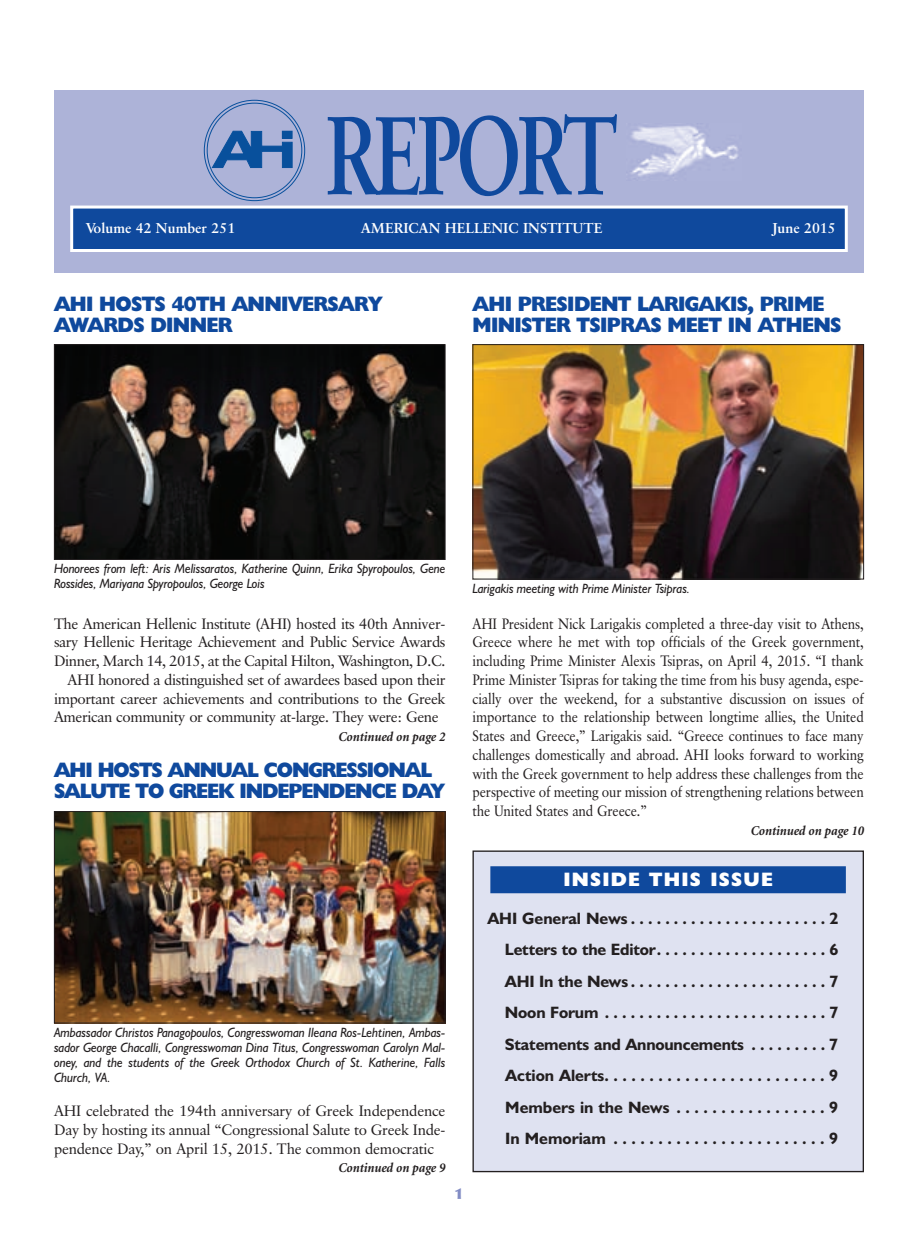
<style>
.page{position:relative;width:918px;height:1242px;background:#fff}
.page>*{position:absolute;margin:0;border:0;box-sizing:border-box;transform-origin:0 0}
.t1{font:700 111px "Classical Garamond BT";letter-spacing:-.055em;color:#0f499d;scale:.7 1}
.t2{font:800 21px/21px "Humanist 521 BT";letter-spacing:-.035em;color:#0f499d;scale:.95 1}
.t3{font:800 19.5px "Humanist 521 BT";letter-spacing:.065em;color:#fff}
.t4{font:700 16.5px/31.5px "Humanist 521 BT";color:#231f20;text-align:justify}
.t5{font:15px/18.8px "Classical Garamond BT";letter-spacing:-.03em;color:#231f20;text-align:justify;scale:.9 1}
.t6{font:15px/18.8px "Classical Garamond BT";letter-spacing:-.03em;color:#231f20;text-align:justify}
.t7{font:900 15px "Optima";color:#828cc4}
.t8{font:700 14.25px "Classical Garamond BT";color:#fff}
.t9{font:italic 13.5px/15px "Humanist 521 BT";letter-spacing:-.015em;color:#231f20;scale:.95 1}
.t10{font:italic 700 13.5px "Minion";letter-spacing:-.01em;color:#231f20;scale:.95 1}
</style>
<div class="page">
<div style="left:54px;top:90px;width:810px;height:183px;background:#adb3d8"></div>
<svg style="left:211px;top:130px;width:82px;height:38px"></svg>
<div style="left:282px;top:131px;width:10px;height:7px;background:#08509c"></div>
<div style="left:282px;top:131px;width:10px;height:8px;border:1px solid #08509c"></div>
<img style="left:631px;top:125px;width:107px;height:52px">
<div style="left:73px;top:209px;width:772px;height:40px;background:#0f499d"></div>
<div style="left:70px;top:206px;width:778px;height:46px;border:3px solid #fff"></div>
<div style="left:473px;top:851px;width:390px;height:321px;background:#dfe2f1"></div>
<div style="left:473px;top:850px;width:391px;height:322px;border:1px solid #231f20"></div>
<div style="left:490px;top:866px;width:356px;height:27px;background:#0f499d"></div>
<img style="left:474px;top:346px;width:388px;height:231px">
<div style="left:472px;top:344px;width:392px;height:235px;border:1px solid #231f20"></div>
<img style="left:56px;top:346px;width:388px;height:212px">
<div style="left:54px;top:344px;width:392px;height:216px;border:1px solid #231f20"></div>
<img style="left:56px;top:813px;width:388px;height:208px">
<div style="left:54px;top:811px;width:392px;height:212px;border:1px solid #231f20"></div>
<h1 class="t1" style="left:326px;top:111px;width:419px">REPORT</h1>
<p class="t8" style="left:86px;top:222px;width:151px">Volume 42 Number 251</p>
<p class="t8" style="left:361px;top:222px;width:243px">AMERICAN HELLENIC INSTITUTE</p>
<p class="t8" style="left:772px;top:222px;width:65px">June 2015</p>
<h2 class="t2" style="left:54px;top:296px;width:347px">AHI HOSTS 40TH ANNIVERSARY<br>AWARDS DINNER</h2>
<h2 class="t2" style="left:473px;top:296px;width:390px">AHI PRESIDENT LARIGAKIS, PRIME<br>MINISTER TSIPRAS MEET IN ATHENS</h2>
<p class="t9" style="left:54px;top:563px;width:414px">Honorees from left: Aris Melissaratos, Katherine Quinn, Erika Spyropoulos, Gene<br>Rossides, Mariyana Spyropoulos, George Lois</p>
<p class="t6" style="left:54px;top:615px;width:393px">The American Hellenic Institute (AHI) hosted its 40th Anniver-</p>
<p class="t6" style="left:54px;top:634px;width:393px">sary Hellenic Heritage Achievement and Public Service Awards</p>
<p class="t6" style="left:54px;top:653px;width:393px">Dinner, March 14, 2015, at the Capital Hilton, Washington, D.C.</p>
<p class="t6" style="left:68px;top:671px;width:380px">AHI honored a distinguished set of awardees based upon their</p>
<p class="t6" style="left:54px;top:690px;width:393px">important career achievements and contributions to the Greek</p>
<p class="t6" style="left:54px;top:709px;width:386px">American community or community at-large. They were: Gene</p>
<h2 class="t2" style="left:54px;top:762px;width:413px">AHI HOSTS ANNUAL CONGRESSIONAL<br>SALUTE TO GREEK INDEPENDENCE DAY</h2>
<p class="t10" style="left:339px;top:731px;width:114px">Continued on page 2</p>
<p class="t9" style="left:473px;top:582px;width:231px">Larigakis meeting with Prime Minister Tsipras.</p>
<p class="t5" style="left:473px;top:615px;width:436px">AHI President Nick Larigakis completed a three-day visit to Athens, Greece where he met with top officials of the Greek government, including Prime Minister Alexis Tsipras, on April 4, 2015. “I thank Prime Minister Tsipras for taking the time from his busy agenda, espe&shy;cially over the weekend, for a substantive discussion on issues of importance to the relationship between longtime allies, the United States and Greece,” Larigakis said. “Greece continues to face many challenges domestically and abroad. AHI looks forward to working with the Greek government to help address these challenges from the perspective of meeting our mission of strengthening relations between the United States and Greece.”</p>
<p class="t10" style="left:751px;top:825px;width:121px">Continued on page 10</p>
<p class="t9" style="left:54px;top:1026px;width:414px;text-align:justify">Ambassador Christos Panagopoulos, Congresswoman Ileana Ros-Lehtinen, Ambas&shy;sador George Chacalli, Congresswoman Dina Titus, Congresswoman Carolyn Mal&shy;oney, and the students of the Greek Orthodox Church of St. Katherine, Falls Church, VA.</p>
<p class="t6" style="left:54px;top:1103px;width:393px">AHI celebrated the 194th anniversary of Greek Independence Day by hosting its annual “Congressional Salute to Greek Inde&shy;pendence Day,” on April 15, 2015. The common democratic</p>
<p class="t10" style="left:339px;top:1163px;width:114px">Continued on page 9</p>
<p class="t7" style="left:455px;top:1188px;width:10px">1</p>
<h3 class="t3" style="left:563px;top:873px;width:211px">INSIDE THIS ISSUE</h3>
<p class="t4" style="left:505px;top:904px;width:335px;text-indent:-18px">AHI General News . . . . . . . . . . . . . . . . . . . . . . . 2<br>Letters to the Editor. . . . . . . . . . . . . . . . . . . . 6<br>AHI In the News . . . . . . . . . . . . . . . . . . . . . . . 7<br>Noon Forum . . . . . . . . . . . . . . . . . . . . . . . . . . 7<br>Statements and Announcements . . . . . . . . . 7<br>Action Alerts. . . . . . . . . . . . . . . . . . . . . . . . . 9<br>Members in the News . . . . . . . . . . . . . . . . . 9<br>In Memoriam . . . . . . . . . . . . . . . . . . . . . . . . 9</p>
</div>
